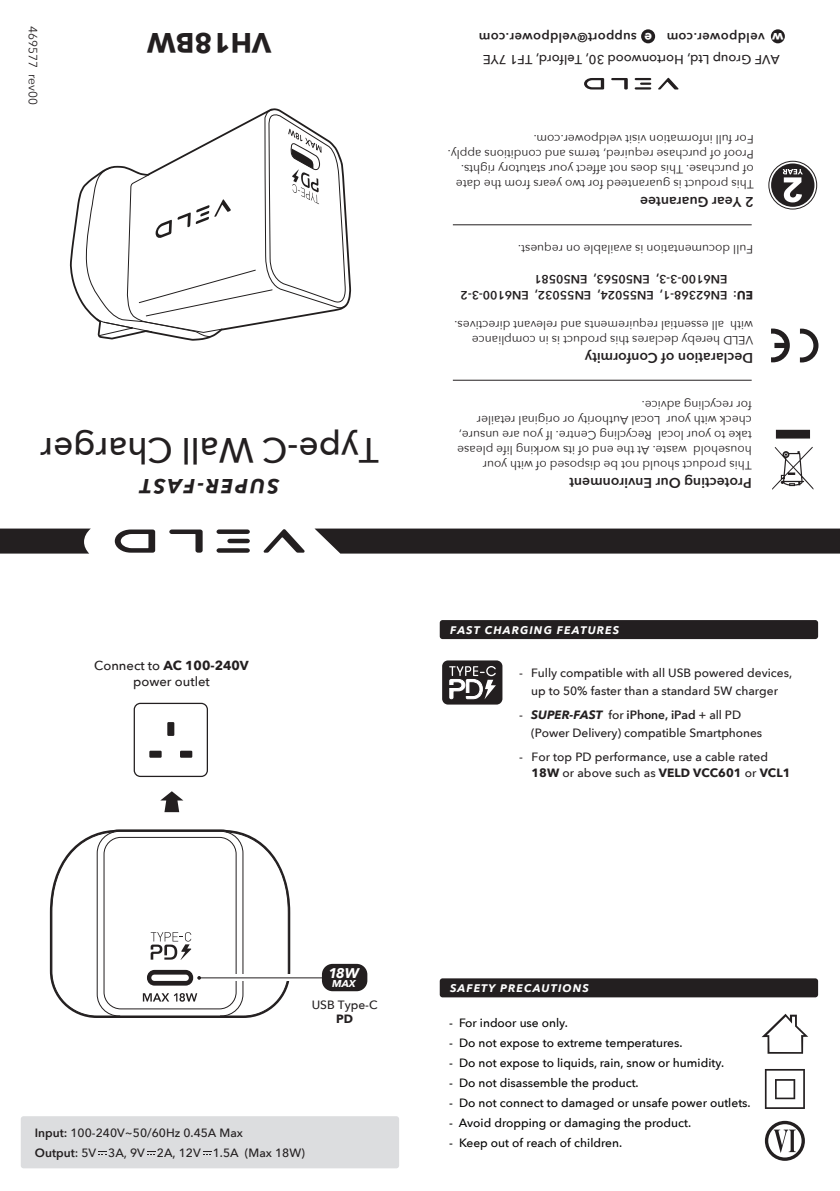
<style>
.page{position:relative;width:840px;height:1191px;background:#fff}
.page>*{position:absolute;margin:0;border:0;box-sizing:border-box;transform-origin:0 0}
.t1{font:500 35.2px "Avenir Next";color:#231f20}
.t2{font:700 28px "Avenir Next";color:#231f20}
.t3{font:italic 700 20.2px "Avenir Next";letter-spacing:.1em;color:#231f20}
.t4{font:600 14px "Avenir Next";color:#231f20}
.t5{font:italic 700 14px "Avenir Next";color:#fff}
.t6{font:500 13px/16px "Avenir Next";color:#231f20;text-align:center}
.t7{font:600 13px "Avenir Next";letter-spacing:.025em;color:#231f20}
.t8{font:700 13px "Avenir Next";color:#fff}
.t9{font:12px/15px "Avenir Next";color:#231f20}
.t10{font:500 12px/18px "Avenir Next";color:#231f20}
.t11{font:500 12px "Avenir Next";color:#050504}
.t12{font:600 12px/15px "Avenir Next";color:#231f20}
.t13{font:700 12px "Avenir Next";color:#231f20}
.t14{font:italic 700 11px "Avenir Next";letter-spacing:.1em;color:#fff}
.t15{font:italic 700 10px "Avenir Next";color:#fff}
.s1{font-weight:700}
.s2{font-weight:700;font-style:italic}
.s3{font-weight:600}
</style>
<div class="page">
<div style="left:439px;top:620px;width:378px;height:19px;background:#231f20;border-radius:3px"></div>
<svg style="left:134px;top:703px;width:74px;height:74px"></svg>
<div style="left:167px;top:722px;width:7px;height:14px;background:#231f20"></div>
<div style="left:180px;top:750px;width:12px;height:7px;background:#231f20"></div>
<div style="left:149px;top:750px;width:12px;height:7px;background:#231f20"></div>
<svg style="left:70px;top:108px;width:281px;height:233px"></svg>
<svg style="left:84px;top:109px;width:263px;height:228px"></svg>
<svg style="left:50px;top:829px;width:240px;height:189px"></svg>
<svg style="left:230px;top:974px;width:71px;height:7px"></svg>
<hr style="left:199px;top:977px;width:125px;height:1px;background:#231f20">
<svg style="left:147px;top:970px;width:54px;height:15px"></svg>
<div style="left:322px;top:964px;width:45px;height:27px;background:#231f20;border-radius:11px"></div>
<svg style="left:263px;top:529px;width:42px;height:23px"></svg>
<div style="left:216px;top:548px;width:34px;height:5px;background:#231f20;border-radius:2px"></div>
<hr style="left:227px;top:539px;width:23px;height:4px;background:#231f20;border-radius:2px">
<div style="left:216px;top:529px;width:34px;height:5px;background:#231f20;border-radius:2px"></div>
<svg style="left:169px;top:529px;width:33px;height:23px"></svg>
<svg style="left:115px;top:529px;width:40px;height:23px"></svg>
<div style="left:314px;top:528px;width:525px;height:25px;background:#231f20"></div>
<svg style="left:0;top:528px;width:91px;height:25px;background:#333031"></svg>
<svg style="left:658px;top:78px;width:20px;height:11px"></svg>
<hr style="left:634px;top:87px;width:17px;height:3px;background:#231f20">
<svg style="left:634px;top:78px;width:17px;height:7px"></svg>
<svg style="left:611px;top:78px;width:16px;height:11px"></svg>
<svg style="left:584px;top:78px;width:19px;height:11px"></svg>
<div style="left:640px;top:29px;width:14px;height:14px;background:#231f20;border-radius:50%"></div>
<div style="left:770px;top:29px;width:14px;height:14px;background:#231f20;border-radius:50%"></div>
<svg style="left:772px;top:430px;width:40px;height:60px"></svg>
<svg style="left:771px;top:328px;width:47px;height:34px"></svg>
<hr style="left:452px;top:224px;width:299px;height:1px;background:#231f20">
<hr style="left:452px;top:380px;width:299px;height:1px;background:#231f20">
<svg style="left:770px;top:163px;width:44px;height:44px"></svg>
<div style="left:768px;top:161px;width:48px;height:48px;border:1px solid #231f20;border-radius:50%"></div>
<svg style="left:160px;top:791px;width:23px;height:21px"></svg>
<div style="left:21px;top:1116px;width:378px;height:52px;background:#dcdddf;border-radius:3px"></div>
<svg style="left:764px;top:1120px;width:40px;height:40px"></svg>
<svg style="left:764px;top:1069px;width:40px;height:40px"></svg>
<svg style="left:761px;top:1013px;width:46px;height:40px"></svg>
<div style="left:439px;top:978px;width:378px;height:19px;background:#231f20;border-radius:3px"></div>
<div style="left:442px;top:660px;width:60px;height:44px;background:#231f20;border-radius:6px"></div>
<svg style="left:449px;top:666px;width:46px;height:33px"></svg>
<p class="t9" style="left:41px;top:26px;width:80px;rotate:90deg">469577 rev00</p>
<h2 class="t2" style="left:271px;top:67px;width:125px;rotate:-180deg">VH18BW</h2>
<p class="t7" style="left:636px;top:49px;width:159px;rotate:-180deg">support@veldpower.com</p>
<p class="t8" style="left:651px;top:49px;width:9px;rotate:-180deg">e</p>
<p class="t7" style="left:764px;top:49px;width:99px;rotate:-180deg">veldpower.com</p>
<p class="t8" style="left:783px;top:49px;width:13px;rotate:-180deg">w</p>
<p class="t6" style="left:779px;top:68px;width:298px;rotate:-180deg">AVF Group Ltd, Hortonwood 30, Telford, TF1 7YE</p>
<p class="t9" style="left:753px;top:192px;width:307px;rotate:-180deg">This product is guaranteed for two years from the date of purchase. This does not affect your statutory rights.<br>Proof of purchase required, terms and conditions apply.<br>For full information visit veldpower.com.</p>
<p class="t4" style="left:753px;top:214px;width:115px;rotate:-180deg">2 Year Guarantee</p>
<p class="t9" style="left:752px;top:258px;width:236px;rotate:-180deg">Full documentation is available on request.</p>
<p class="t12" style="left:727px;top:302px;width:268px;text-indent:-26px;rotate:-180deg"><span class="s1">EU</span>: EN62368-1, EN55024, EN55032, EN6100-3-2<br>EN6100-3-3, EN50563, EN50581</p>
<p class="t9" style="left:752px;top:348px;width:300px;rotate:-180deg">VELD hereby declares this product is in compliance with all essential requirements and relevant directives.</p>
<p class="t4" style="left:752px;top:369px;width:169px;rotate:-180deg">Declaration of Conformity</p>
<h1 class="t1" style="left:378px;top:481px;width:339px;rotate:-180deg">Type-C Wall Charger</h1>
<p class="t9" style="left:751px;top:473px;width:296px;rotate:-180deg">This product should not be disposed of with your household waste. At the end of its working life please take to your local Recycling Centre. If you are unsure, check with your Local Authority or original retailer<br>for recycling advice.</p>
<h3 class="t3" style="left:279px;top:503px;width:140px;rotate:-180deg">SUPER-FAST</h3>
<p class="t4" style="left:751px;top:495px;width:184px;rotate:-180deg">Protecting Our Environment</p>
<p class="t14" style="left:450px;top:620px;width:170px">FAST CHARGING FEATURES</p>
<p class="t6" style="left:94px;top:657px;width:156px">Connect to <span class="s1">AC 100-240V </span>power outlet</p>
<p class="t10" style="left:519px;top:663px;width:274px;text-align:center">- Fully compatible with all USB powered devices, up to 50% faster than a standard 5W charger</p>
<p class="t10" style="left:531px;top:705px;width:232px;text-indent:-12px">- <span class="s2">SUPER-FAST</span> for <span class="s3">iPhone, iPad</span> + all PD (Power Delivery) compatible Smartphones</p>
<p class="t10" style="left:531px;top:748px;width:260px;line-height:16px;text-indent:-12px">- For top PD performance, use a cable rated<br><span class="s1">18W</span> or above such as <span class="s1">VELD VCC601</span> or <span class="s1">VCL1</span></p>
<p class="t5" style="left:328px;top:960px;width:32px">18W</p>
<p class="t15" style="left:332px;top:975px;width:25px">MAX</p>
<p class="t10" style="left:311px;top:995px;width:67px">USB Type-C</p>
<p class="t13" style="left:336px;top:1008px;width:18px">PD</p>
<p class="t10" style="left:35px;top:1122px;width:271px;line-height:20px"><span class="s3">Input:</span> 100-240V~50/60Hz 0.45A Max<br><span class="s3">Output</span>: 5V 3A, 9V 2A, 12V 1.5A (Max 18W)</p>
<p class="t14" style="left:450px;top:978px;width:140px">SAFETY PRECAUTIONS</p>
<p class="t11" style="left:449px;top:1012px;width:120px">- For indoor use only.</p>
<p class="t11" style="left:449px;top:1032px;width:235px">- Do not expose to extreme temperatures.</p>
<p class="t11" style="left:449px;top:1053px;width:276px">- Do not expose to liquids, rain, snow or humidity.</p>
<p class="t11" style="left:449px;top:1073px;width:191px">- Do not disassemble the product.</p>
<p class="t11" style="left:449px;top:1093px;width:303px">- Do not connect to damaged or unsafe power outlets.</p>
<p class="t11" style="left:449px;top:1113px;width:243px">- Avoid dropping or damaging the product.</p>
<p class="t11" style="left:449px;top:1133px;width:174px">- Keep out of reach of children.</p>
</div>
